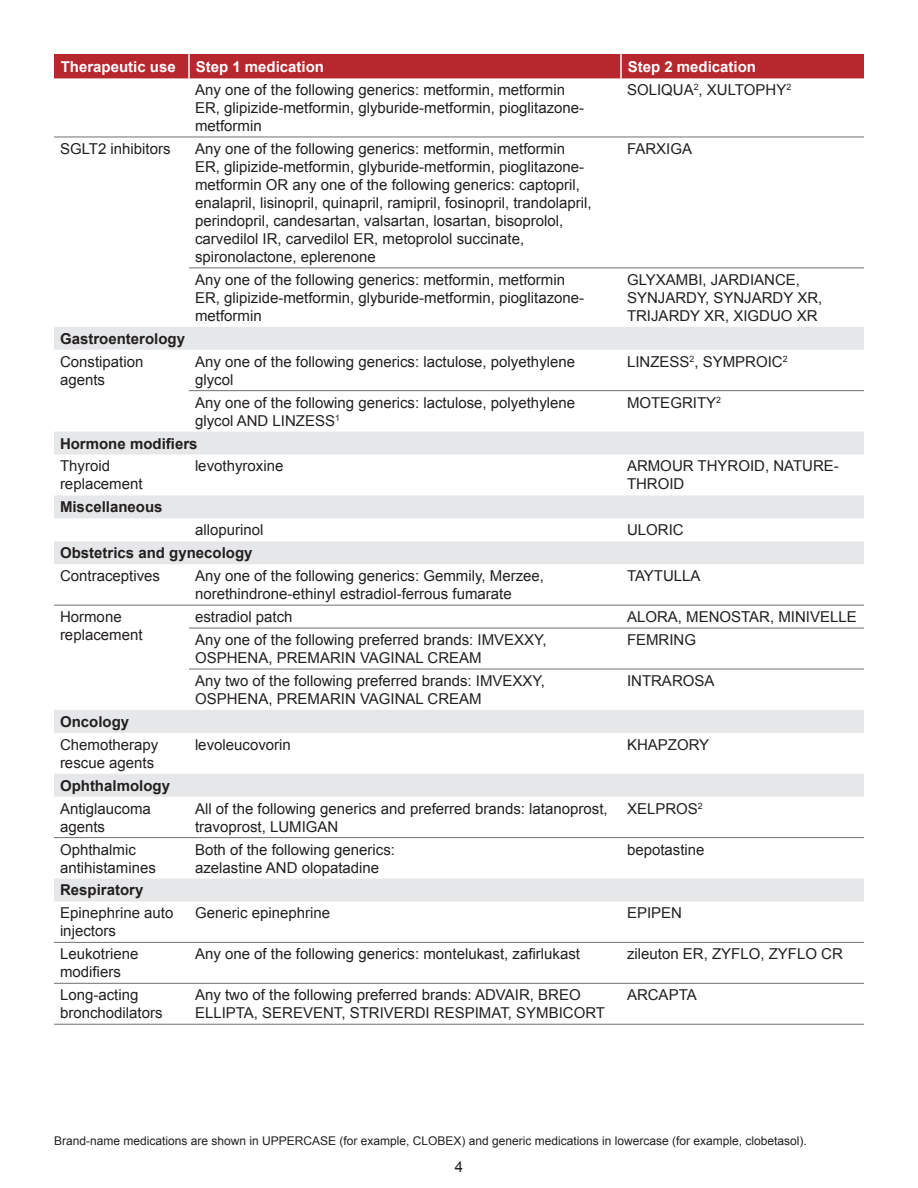
<style>
.page{position:relative;width:918px;height:1188px;background:#fff}
.page>*{position:absolute;margin:0;border:0;box-sizing:border-box;transform-origin:0 0}
.drug_name{font:15px/18px "Arial";color:#231f20}
.FS_drug_name{font:15px/18px "Arial";color:#231f20}
.FS_category{font:700 15px "Arial";color:#231f20}
.Column_head_10_12_wh{font:700 15px "Arial";color:#fff}
.t1{font:12px "Arial";color:#231f20}
</style>
<div class="page">
<div style="left:54px;top:54px;width:810px;height:24px;background:#b6282d"></div>
<svg style="left:54px;top:327px;width:810px;height:574px"></svg>
<hr style="left:620px;top:54px;width:2px;height:24px;background:#fff">
<hr style="left:189px;top:137px;width:432px;height:1px;background:#717074">
<hr style="left:621px;top:137px;width:243px;height:1px;background:#717074">
<hr style="left:189px;top:268px;width:432px;height:1px;background:#717074">
<hr style="left:621px;top:268px;width:243px;height:1px;background:#717074">
<hr style="left:189px;top:390px;width:432px;height:1px;background:#717074">
<hr style="left:621px;top:390px;width:243px;height:1px;background:#717074">
<hr style="left:54px;top:605px;width:135px;height:1px;background:#717074">
<hr style="left:189px;top:605px;width:432px;height:1px;background:#717074">
<hr style="left:621px;top:605px;width:243px;height:1px;background:#717074">
<hr style="left:189px;top:628px;width:432px;height:1px;background:#717074">
<hr style="left:621px;top:628px;width:243px;height:1px;background:#717074">
<hr style="left:189px;top:669px;width:432px;height:1px;background:#717074">
<hr style="left:621px;top:669px;width:243px;height:1px;background:#717074">
<hr style="left:54px;top:837px;width:135px;height:1px;background:#717074">
<hr style="left:189px;top:837px;width:432px;height:1px;background:#717074">
<hr style="left:621px;top:837px;width:243px;height:1px;background:#717074">
<hr style="left:54px;top:942px;width:135px;height:1px;background:#717074">
<hr style="left:189px;top:942px;width:432px;height:1px;background:#717074">
<hr style="left:621px;top:942px;width:243px;height:1px;background:#717074">
<hr style="left:54px;top:983px;width:135px;height:1px;background:#717074">
<hr style="left:189px;top:983px;width:432px;height:1px;background:#717074">
<hr style="left:621px;top:983px;width:243px;height:1px;background:#717074">
<hr style="left:188px;top:54px;width:2px;height:24px;background:#fff">
<hr style="left:54px;top:137px;width:135px;height:1px;background:#717074">
<hr style="left:54px;top:1024px;width:135px;height:1px;background:#717074">
<hr style="left:189px;top:1024px;width:432px;height:1px;background:#717074">
<hr style="left:621px;top:1024px;width:243px;height:1px;background:#717074">
<p class="Column_head_10_12_wh" style="left:61px;top:57px;width:117px">Therapeutic use</p>
<p class="Column_head_10_12_wh" style="left:196px;top:57px;width:130px">Step 1 medication</p>
<p class="Column_head_10_12_wh" style="left:628px;top:57px;width:130px">Step 2 medication</p>
<p class="drug_name" style="left:195px;top:81px;width:391px">Any one of the following generics: metformin, metformin<br>ER, glipizide-metformin, glyburide-metformin, pioglitazone&shy;metformin</p>
<p class="drug_name" style="left:627px;top:81px;width:166px">SOLIQUA<sup>2</sup>, XULTOPHY<sup>2</sup></p>
<p class="FS_drug_name" style="left:60px;top:140px;width:112px">SGLT2 inhibitors</p>
<p class="drug_name" style="left:195px;top:140px;width:398px">Any one of the following generics: metformin, metformin ER, glipizide-metformin, glyburide-metformin, pioglitazone&shy;metformin OR any one of the following generics: captopril, enalapril, lisinopril, quinapril, ramipril, fosinopril, trandolapril, perindopril, candesartan, valsartan, losartan, bisoprolol, carvedilol IR, carvedilol ER, metoprolol succinate, spironolactone, eplerenone</p>
<p class="drug_name" style="left:627px;top:140px;width:67px">FARXIGA</p>
<p class="drug_name" style="left:195px;top:271px;width:391px">Any one of the following generics: metformin, metformin<br>ER, glipizide-metformin, glyburide-metformin, pioglitazone&shy;metformin</p>
<p class="drug_name" style="left:627px;top:271px;width:197px">GLYXAMBI, JARDIANCE,<br>SYNJARDY, SYNJARDY XR,<br>TRIJARDY XR, XIGDUO XR</p>
<p class="FS_category" style="left:60px;top:329px;width:127px">Gastroenterology</p>
<p class="FS_drug_name" style="left:60px;top:353px;width:85px">Constipation agents</p>
<p class="drug_name" style="left:195px;top:353px;width:382px">Any one of the following generics: lactulose, polyethylene glycol</p>
<p class="drug_name" style="left:627px;top:353px;width:162px">LINZESS<sup>2</sup>, SYMPROIC<sup>2</sup></p>
<p class="drug_name" style="left:195px;top:393px;width:382px">Any one of the following generics: lactulose, polyethylene glycol AND LINZESS<sup>1</sup></p>
<p class="drug_name" style="left:627px;top:393px;width:96px">MOTEGRITY<sup>2</sup></p>
<p class="FS_category" style="left:60px;top:433px;width:139px">Hormone modifiers</p>
<p class="FS_drug_name" style="left:60px;top:457px;width:84px">Thyroid replacement</p>
<p class="drug_name" style="left:195px;top:457px;width:90px">levothyroxine</p>
<p class="drug_name" style="left:627px;top:457px;width:213px">ARMOUR THYROID, NATURE-<br>THROID</p>
<p class="FS_category" style="left:60px;top:497px;width:104px">Miscellaneous</p>
<p class="drug_name" style="left:195px;top:521px;width:70px">allopurinol</p>
<p class="drug_name" style="left:627px;top:521px;width:58px">ULORIC</p>
<p class="FS_category" style="left:60px;top:543px;width:194px">Obstetrics and gynecology</p>
<p class="drug_name" style="left:60px;top:567px;width:102px">Contraceptives</p>
<p class="drug_name" style="left:195px;top:567px;width:351px">Any one of the following generics: Gemmily, Merzee, norethindrone-ethinyl estradiol-ferrous fumarate</p>
<p class="drug_name" style="left:627px;top:567px;width:75px">TAYTULLA</p>
<p class="FS_drug_name" style="left:60px;top:608px;width:84px">Hormone replacement</p>
<p class="drug_name" style="left:195px;top:608px;width:99px">estradiol patch</p>
<p class="drug_name" style="left:627px;top:608px;width:231px">ALORA, MENOSTAR, MINIVELLE</p>
<p class="drug_name" style="left:195px;top:631px;width:353px">Any one of the following preferred brands: IMVEXXY,<br>OSPHENA, PREMARIN VAGINAL CREAM</p>
<p class="drug_name" style="left:627px;top:631px;width:71px">FEMRING</p>
<p class="drug_name" style="left:195px;top:672px;width:351px">Any two of the following preferred brands: IMVEXXY,<br>OSPHENA, PREMARIN VAGINAL CREAM</p>
<p class="drug_name" style="left:627px;top:672px;width:89px">INTRAROSA</p>
<p class="FS_category" style="left:60px;top:712px;width:71px">Oncology</p>
<p class="FS_drug_name" style="left:60px;top:736px;width:100px">Chemotherapy rescue agents</p>
<p class="FS_drug_name" style="left:195px;top:736px;width:97px">levoleucovorin</p>
<p class="FS_drug_name" style="left:627px;top:736px;width:84px">KHAPZORY</p>
<p class="FS_category" style="left:60px;top:776px;width:112px">Ophthalmology</p>
<p class="drug_name" style="left:60px;top:800px;width:92px">Antiglaucoma agents</p>
<p class="drug_name" style="left:195px;top:800px;width:414px">All of the following generics and preferred brands: latanoprost, travoprost, LUMIGAN</p>
<p class="drug_name" style="left:627px;top:800px;width:77px">XELPROS<sup>2</sup></p>
<p class="drug_name" style="left:60px;top:840px;width:97px">Ophthalmic antihistamines</p>
<p class="drug_name" style="left:195px;top:840px;width:202px">Both of the following generics: azelastine AND olopatadine</p>
<p class="drug_name" style="left:627px;top:840px;width:79px">bepotastine</p>
<p class="FS_category" style="left:60px;top:880px;width:85px">Respiratory</p>
<p class="drug_name" style="left:60px;top:904px;width:115px">Epinephrine auto injectors</p>
<p class="drug_name" style="left:195px;top:904px;width:137px">Generic epinephrine</p>
<p class="drug_name" style="left:627px;top:904px;width:57px">EPIPEN</p>
<p class="drug_name" style="left:60px;top:945px;width:80px">Leukotriene modifiers</p>
<p class="drug_name" style="left:195px;top:945px;width:387px">Any one of the following generics: montelukast, zafirlukast</p>
<p class="drug_name" style="left:627px;top:945px;width:217px">zileuton ER, ZYFLO, ZYFLO CR</p>
<p class="drug_name" style="left:60px;top:986px;width:104px">Long-acting bronchodilators</p>
<p class="drug_name" style="left:195px;top:986px;width:412px">Any two of the following preferred brands: ADVAIR, BREO<br>ELLIPTA, SEREVENT, STRIVERDI RESPIMAT, SYMBICORT</p>
<p class="drug_name" style="left:627px;top:986px;width:71px">ARCAPTA</p>
<p class="t1" style="left:54px;top:1133px;width:754px">Brand-name medications are shown in UPPERCASE (for example, CLOBEX) and generic medications in lowercase (for example, clobetasol).</p>
<p class="drug_name" style="left:455px;top:1158px;width:10px">4</p>
</div>
